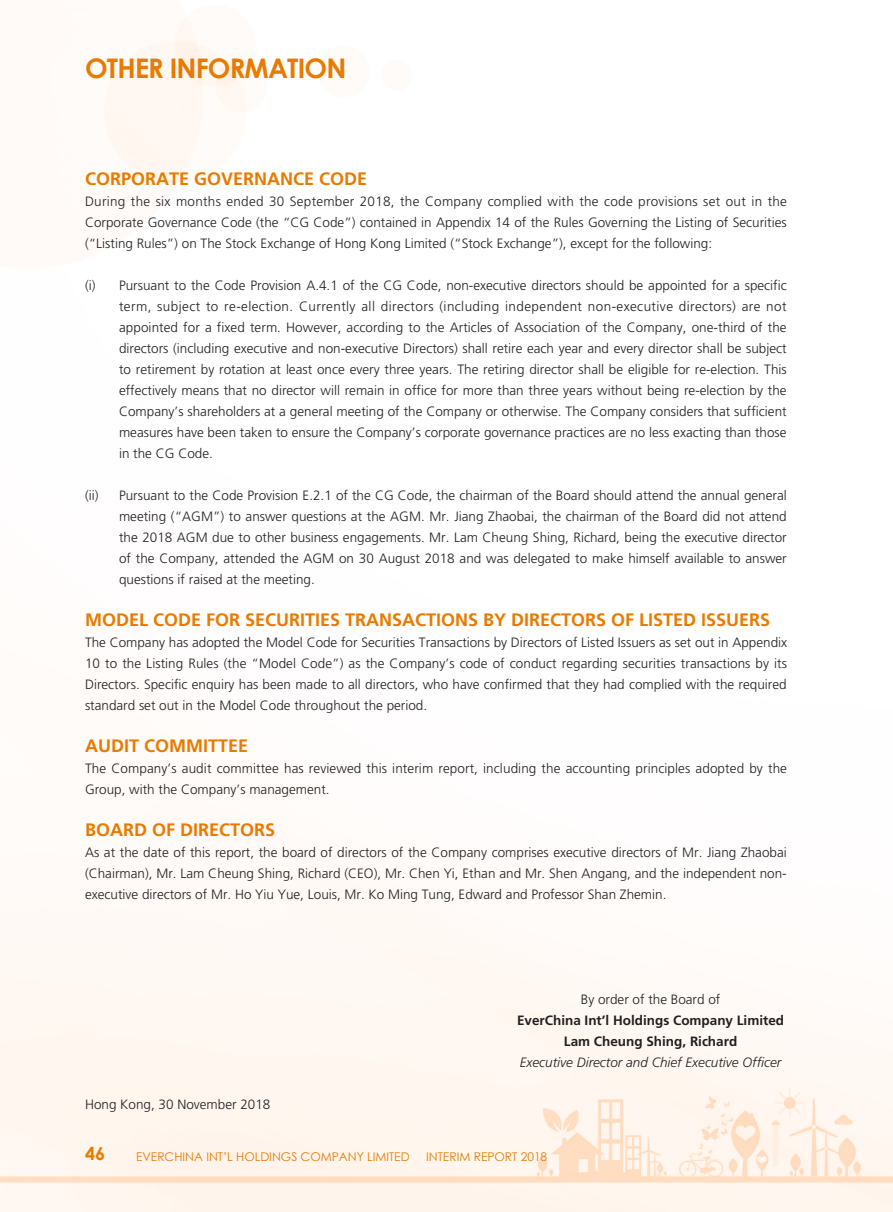
<style>
.page{position:relative;width:893px;height:1212px;background:#fff}
.page>*{position:absolute;margin:0;border:0;box-sizing:border-box;transform-origin:0 0}
.t1{font:700 27px "Century Gothic";letter-spacing:-.03em;color:#e87a00}
.t2{font:700 18px "Frutiger LT Std";color:#e87a00}
.t3{font:700 18px "Century Gothic";color:#e87a00}
.t4{font:300 13.5px/21px "Frutiger LT Std";color:#231f20;text-align:justify}
.t5{font:700 13.5px/21px "Frutiger LT Std";color:#231f20;text-align:center}
.t6{font:italic 300 13.5px "Frutiger LT Std";color:#231f20}
.t7{font:12px "Century Gothic";color:#e87a00}
</style>
<div class="page">
<img style="left:0;top:18px;width:893px;height:1194px">
<h1 class="t1" style="left:85px;top:48px;width:263px">OTHER INFORMATION</h1>
<h2 class="t2" style="left:85px;top:168px;width:284px">CORPORATE GOVERNANCE CODE</h2>
<p class="t4" style="left:85px;top:191px;width:703px">During the six months ended 30 September 2018, the Company complied with the code provisions set out in the Corporate Governance Code (the “CG Code”) contained in Appendix 14 of the Rules Governing the Listing of Securities (“Listing Rules”) on The Stock Exchange of Hong Kong Limited (“Stock Exchange”), except for the following:</p>
<p class="t4" style="left:119px;top:275px;width:669px;text-indent:-34px">(i) Pursuant to the Code Provision A.4.1 of the CG Code, non-executive directors should be appointed for a specific term, subject to re-election. Currently all directors (including independent non-executive directors) are not appointed for a fixed term. However, according to the Articles of Association of the Company, one-third of the directors (including executive and non-executive Directors) shall retire each year and every director shall be subject to retirement by rotation at least once every three years. The retiring director shall be eligible for re-election. This effectively means that no director will remain in office for more than three years without being re-election by the Company’s shareholders at a general meeting of the Company or otherwise. The Company considers that sufficient measures have been taken to ensure the Company’s corporate governance practices are no less exacting than those in the CG Code.</p>
<p class="t4" style="left:119px;top:485px;width:669px;text-indent:-34px">(ii) Pursuant to the Code Provision E.2.1 of the CG Code, the chairman of the Board should attend the annual general meeting (“AGM”) to answer questions at the AGM. Mr. Jiang Zhaobai, the chairman of the Board did not attend the 2018 AGM due to other business engagements. Mr. Lam Cheung Shing, Richard, being the executive director of the Company, attended the AGM on 30 August 2018 and was delegated to make himself available to answer questions if raised at the meeting.</p>
<h2 class="t2" style="left:85px;top:609px;width:687px">MODEL CODE FOR SECURITIES TRANSACTIONS BY DIRECTORS OF LISTED ISSUERS</h2>
<p class="t4" style="left:85px;top:632px;width:704px">The Company has adopted the Model Code for Securities Transactions by Directors of Listed Issuers as set out in Appendix 10 to the Listing Rules (the “Model Code”) as the Company’s code of conduct regarding securities transactions by its Directors. Specific enquiry has been made to all directors, who have confirmed that they had complied with the required standard set out in the Model Code throughout the period.</p>
<h2 class="t2" style="left:85px;top:735px;width:165px">AUDIT COMMITTEE</h2>
<p class="t4" style="left:85px;top:758px;width:703px">The Company’s audit committee has reviewed this interim report, including the accounting principles adopted by the<br>Group, with the Company’s management.</p>
<h2 class="t2" style="left:85px;top:819px;width:192px">BOARD OF DIRECTORS</h2>
<p class="t4" style="left:85px;top:842px;width:703px">As at the date of this report, the board of directors of the Company comprises executive directors of Mr. Jiang Zhaobai (Chairman), Mr. Lam Cheung Shing, Richard (CEO), Mr. Chen Yi, Ethan and Mr. Shen Angang, and the independent non&shy;executive directors of Mr. Ho Yiu Yue, Louis, Mr. Ko Ming Tung, Edward and Professor Shan Zhemin.</p>
<p class="t4" style="left:85px;top:1094px;width:187px">Hong Kong, 30 November 2018</p>
<p class="t4" style="left:581px;top:989px;width:141px">By order of the Board of</p>
<p class="t5" style="left:517px;top:1010px;width:269px">EverChina Int’l Holdings Company Limited<br>Lam Cheung Shing, Richard</p>
<p class="t6" style="left:520px;top:1055px;width:263px">Executive Director and Chief Executive Officer</p>
<h2 class="t3" style="left:85px;top:1140px;width:22px">46</h2>
<p class="t7" style="left:136px;top:1148px;width:275px">EVERCHINA INT’L HOLDINGS COMPANY LIMITED</p>
<p class="t7" style="left:426px;top:1148px;width:123px">INTERIM REPORT 2018</p>
</div>
